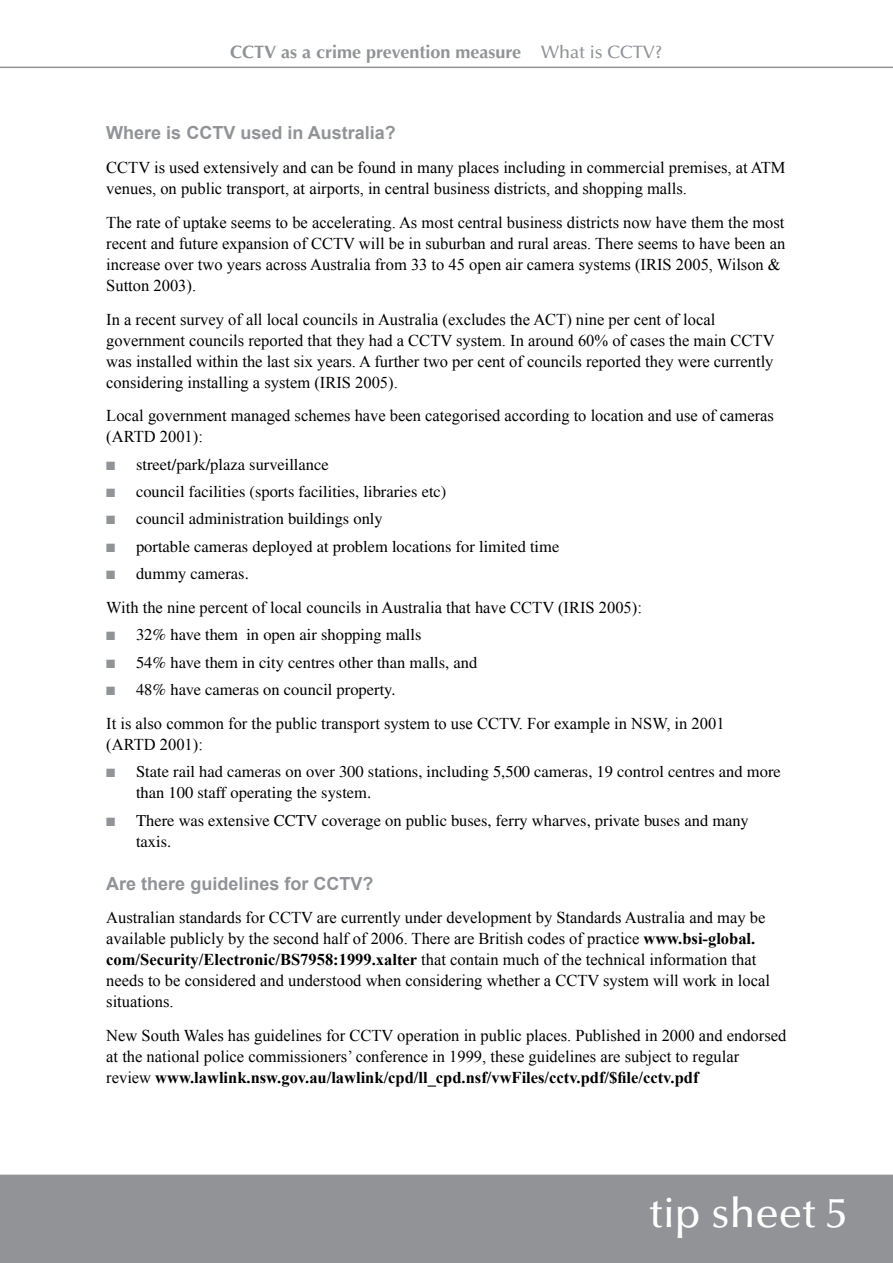
<style>
.page{position:relative;width:893px;height:1263px;background:#fff}
.page>*{position:absolute;margin:0;border:0;box-sizing:border-box;transform-origin:0 0}
.t1{font:500 42px "Optima";color:#fff}
.t2{font:700 18px "Arial";color:#919396}
.t3{font:700 18px "Optima";color:#919396}
.t4{font:16.5px/21px "Times New Roman";color:#000}
.t5{font:16.5px/21px "Times";color:#000}
.s1{font-weight:500}
.s2{color:#919396}
.s3{font-weight:700}
</style>
<div class="page">
<div style="left:0;top:1174px;width:893px;height:89px;background:#919396"></div>
<hr style="left:0;top:67px;width:893px;height:1px;background:#919396">
<p class="t3" style="left:230px;top:41px;width:434px">CCTV as a crime prevention measure <span class="s1">What is CCTV?</span></p>
<p class="t2" style="left:106px;top:121px;width:291px">Where is CCTV used in Australia?</p>
<p class="t4" style="left:106px;top:157px;width:681px">CCTV is used extensively and can be found in many places including in commercial premises, at ATM venues, on public transport, at airports, in central business districts, and shopping malls.</p>
<p class="t4" style="left:106px;top:211px;width:680px">The rate of uptake seems to be accelerating. As most central business districts now have them the most recent and future expansion of CCTV will be in suburban and rural areas. There seems to have been an increase over two years across Australia from 33 to 45 open air camera systems (IRIS 2005, Wilson &amp; Sutton 2003).</p>
<p class="t4" style="left:106px;top:308px;width:670px">In a recent survey of all local councils in Australia (excludes the ACT) nine per cent of local government councils reported that they had a CCTV system. In around 60% of cases the main CCTV was installed within the last six years. A further two per cent of councils reported they were currently considering installing a system (IRIS 2005).</p>
<p class="t4" style="left:106px;top:405px;width:669px">Local government managed schemes have been categorised according to location and use of cameras (ARTD 2001):</p>
<p class="t5" style="left:106px;top:454px;width:224px"><span class="s2">■</span> street/park/plaza surveillance</p>
<p class="t5" style="left:106px;top:481px;width:342px"><span class="s2">■</span> council facilities (sports facilities, libraries etc)</p>
<p class="t5" style="left:106px;top:508px;width:278px"><span class="s2">■</span> council administration buildings only</p>
<p class="t5" style="left:106px;top:536px;width:455px"><span class="s2">■</span> portable cameras deployed at problem locations for limited time</p>
<p class="t5" style="left:106px;top:563px;width:144px"><span class="s2">■</span> dummy cameras.</p>
<p class="t4" style="left:106px;top:597px;width:537px">With the nine percent of local councils in Australia that have CCTV (IRIS 2005):</p>
<p class="t5" style="left:106px;top:624px;width:317px"><span class="s2">■</span> 32% have them in open air shopping malls</p>
<p class="t5" style="left:106px;top:652px;width:373px"><span class="s2">■</span> 54% have them in city centres other than malls, and</p>
<p class="t5" style="left:106px;top:679px;width:291px"><span class="s2">■</span> 48% have cameras on council property.</p>
<p class="t4" style="left:106px;top:713px;width:620px">It is also common for the public transport system to use CCTV. For example in NSW, in 2001 (ARTD 2001):</p>
<p class="t5" style="left:136px;top:761px;width:646px;text-indent:-30px"><span class="s2">■</span> State rail had cameras on over 300 stations, including 5,500 cameras, 19 control centres and more than 100 staff operating the system.</p>
<p class="t5" style="left:136px;top:809px;width:614px;text-indent:-30px"><span class="s2">■</span> There was extensive CCTV coverage on public buses, ferry wharves, private buses and many taxis.</p>
<p class="t2" style="left:106px;top:871px;width:269px">Are there guidelines for CCTV?</p>
<p class="t4" style="left:106px;top:907px;width:665px">Australian standards for CCTV are currently under development by Standards Australia and may be available publicly by the second half of 2006. There are British codes of practice <span class="s3">www.bsi-global. com/Security/Electronic/BS7958:1999.xalter</span> that contain much of the technical information that needs to be considered and understood when considering whether a CCTV system will work in local situations.</p>
<p class="t4" style="left:106px;top:1025px;width:681px">New South Wales has guidelines for CCTV operation in public places. Published in 2000 and endorsed at the national police commissioners’ conference in 1999, these guidelines are subject to regular review <span class="s3">www.lawlink.nsw.gov.au/lawlink/cpd/ll_cpd.nsf/vwFiles/cctv.pdf/$file/cctv.pdf</span></p>
<h1 class="t1" style="left:649px;top:1190px;width:200px">tip sheet 5</h1>
</div>
